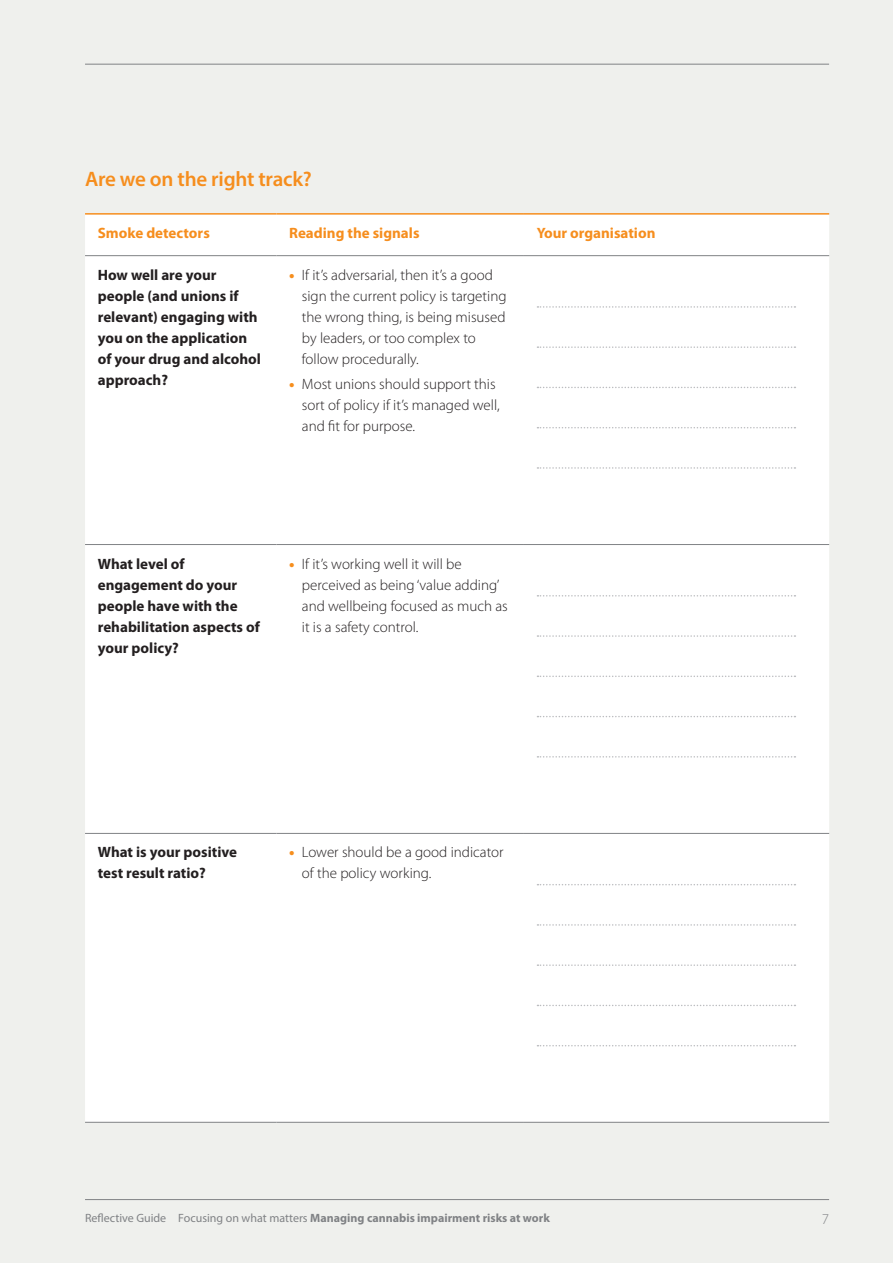
<style>
.page{position:relative;width:893px;height:1263px;background:#eff0ed}
.page>*{position:absolute;margin:0;border:0;box-sizing:border-box;transform-origin:0 0}
.Header_2{font:600 21px "Myriad Pro";letter-spacing:-.01em;color:#f68e1e}
.t1{font:300 15px/21px "Myriad Pro";color:#231f20}
.Table_Body{font:700 15px/21px "Myriad Pro";color:#231f20}
.Table_Header{font:700 15px "Myriad Pro";color:#f68e1e}
.t2{font:300 15px "Myriad Pro";color:#808285}
.t3{font:700 12px "Myriad Pro";color:#808285}
.s1{font-weight:900;color:#f68e1e}
.s2{font-weight:400}
</style>
<div class="page">
<div style="left:85px;top:215px;width:744px;height:907px;background:#fff"></div>
<hr style="left:85px;top:213px;width:191px;height:2px;background:#f68e1e">
<hr style="left:276px;top:213px;width:248px;height:2px;background:#f68e1e">
<hr style="left:524px;top:213px;width:305px;height:2px;background:#f68e1e">
<hr style="left:85px;top:255px;width:191px;height:1px;background:#808285">
<hr style="left:276px;top:255px;width:248px;height:1px;background:#808285">
<hr style="left:524px;top:255px;width:305px;height:1px;background:#808285">
<hr style="left:85px;top:544px;width:191px;height:1px;background:#808285">
<hr style="left:276px;top:544px;width:248px;height:1px;background:#808285">
<hr style="left:524px;top:544px;width:305px;height:1px;background:#808285">
<hr style="left:85px;top:833px;width:191px;height:1px;background:#808285">
<hr style="left:276px;top:833px;width:248px;height:1px;background:#808285">
<hr style="left:524px;top:833px;width:305px;height:1px;background:#808285">
<hr style="left:85px;top:1122px;width:191px;height:1px;background:#808285">
<hr style="left:276px;top:1122px;width:248px;height:1px;background:#808285">
<hr style="left:524px;top:1122px;width:305px;height:1px;background:#808285">
<svg style="left:537px;top:306px;width:258px;height:2px"></svg>
<svg style="left:537px;top:346px;width:258px;height:2px"></svg>
<svg style="left:537px;top:387px;width:258px;height:1px"></svg>
<svg style="left:537px;top:427px;width:258px;height:1px"></svg>
<svg style="left:537px;top:467px;width:258px;height:2px"></svg>
<svg style="left:537px;top:595px;width:258px;height:1px"></svg>
<svg style="left:537px;top:635px;width:258px;height:2px"></svg>
<svg style="left:537px;top:675px;width:258px;height:2px"></svg>
<svg style="left:537px;top:716px;width:258px;height:1px"></svg>
<svg style="left:537px;top:756px;width:258px;height:1px"></svg>
<svg style="left:537px;top:884px;width:258px;height:1px"></svg>
<svg style="left:537px;top:924px;width:258px;height:2px"></svg>
<svg style="left:537px;top:964px;width:258px;height:2px"></svg>
<svg style="left:537px;top:1005px;width:258px;height:1px"></svg>
<svg style="left:537px;top:1045px;width:258px;height:1px"></svg>
<hr style="left:85px;top:1199px;width:744px;height:1px;background:#808285">
<hr style="left:85px;top:64px;width:744px;height:1px;background:#808285">
<p class="Header_2" style="left:85px;top:165px;width:228px">Are we on the right track?</p>
<p class="Table_Header" style="left:98px;top:223px;width:114px">Smoke detectors</p>
<p class="Table_Header" style="left:289px;top:223px;width:132px">Reading the signals</p>
<p class="Table_Header" style="left:537px;top:223px;width:120px">Your organisation</p>
<p class="Table_Body" style="left:98px;top:264px;width:165px">How well are your people (and unions if relevant) engaging with you on the application of your drug and alcohol approach?</p>
<p class="t1" style="left:302px;top:264px;width:206px;text-indent:-13px"><span class="s1">•</span> If it’s adversarial, then it’s a good sign the current policy is targeting the wrong thing, is being misused by leaders, or too complex to follow procedurally.</p>
<p class="t1" style="left:302px;top:374px;width:199px;text-indent:-13px"><span class="s1">•</span> Most unions should support this sort of policy if it’s managed well, and fit for purpose.</p>
<p class="Table_Body" style="left:98px;top:552px;width:164px">What level of engagement do your people have with the rehabilitation aspects of your policy?</p>
<p class="t1" style="left:302px;top:553px;width:207px;text-indent:-13px"><span class="s1">•</span> If it’s working well it will be perceived as being ‘value adding’ and wellbeing focused as much as it is a safety control.</p>
<p class="Table_Body" style="left:98px;top:841px;width:141px">What is your positive test result ratio?</p>
<p class="t1" style="left:302px;top:842px;width:203px;text-indent:-13px"><span class="s1">•</span> Lower should be a good indicator of the policy working.</p>
<p class="t3" style="left:85px;top:1210px;width:466px"><span class="s2">Reflective Guide Focusing on what matters</span> Managing cannabis impairment risks at work</p>
<p class="t2" style="left:822px;top:1211px;width:9px">7</p>
</div>
